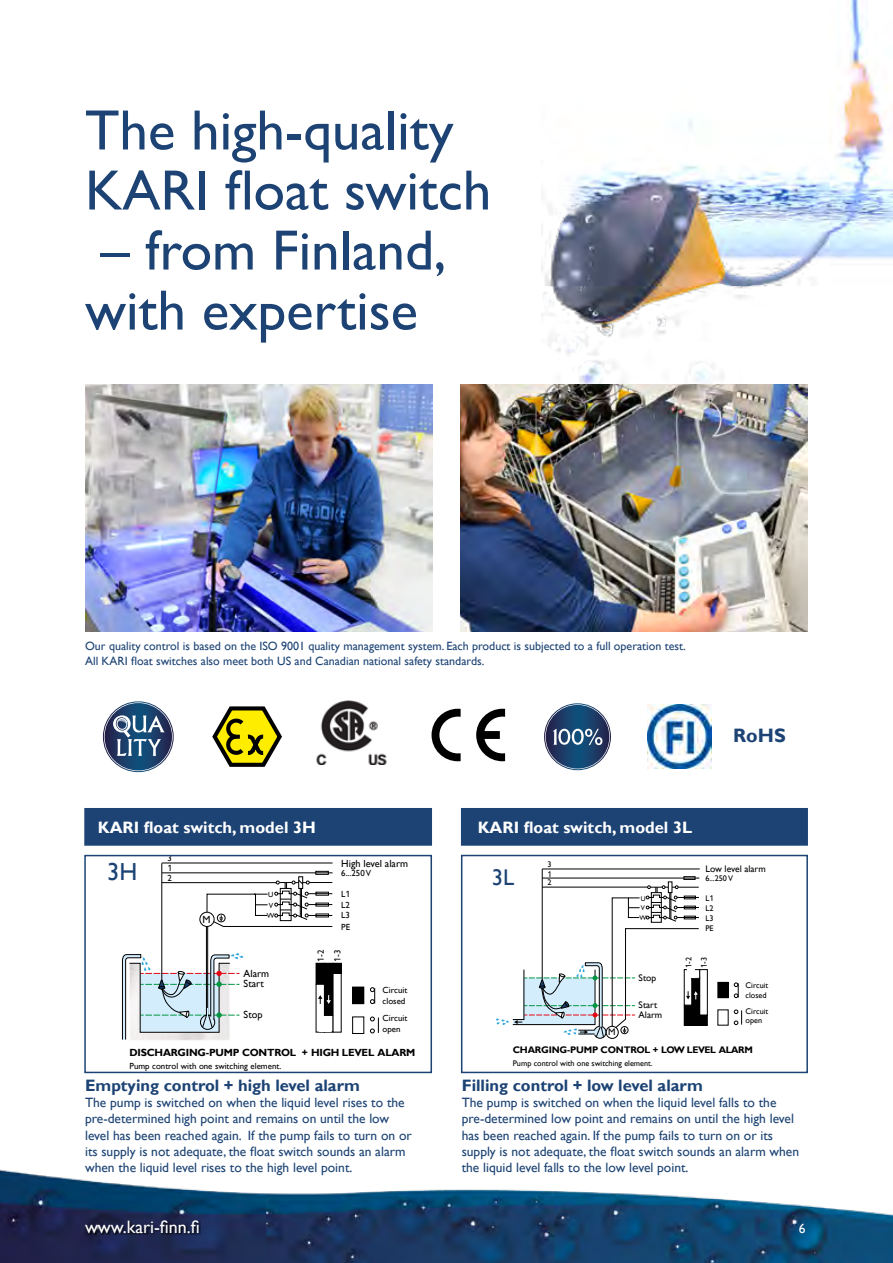
<style>
.page{position:relative;width:893px;height:1263px;background:#fff}
.page>*{position:absolute;margin:0;border:0;box-sizing:border-box;transform-origin:0 0}
.t1{font:57px/60px "Gill Sans";color:#1c4374}
.t2{font:24.6px "Gill Sans";color:#1c4374}
.t3{font:22.65px "Gill Sans";color:#1c4374}
.t4{font:700 19.35px "Gill Sans";color:#1c4374}
.t5{font:18px "Gill Sans";color:#fff}
.t6{font:700 16.5px "Gill Sans";color:#1c4374}
.t7{font:700 16.5px "Gill Sans";color:#fff}
.t8{font:13.5px/16.2px "Gill Sans";color:#1c4374}
.t9{font:13.5px "Gill Sans";color:#fff}
.t10{font:12px/14.4px "Gill Sans";color:#1c4374}
.t11{font:700 10.35px "Gill Sans";letter-spacing:-.02em;color:#000}
.t12{font:10.35px "Gill Sans";color:#000}
.t13{font:700 9.45px "Gill Sans";letter-spacing:-.02em;color:#000}
.t14{font:9.45px/10.1px "Gill Sans";color:#000}
.t15{font:8.85px/10.8px "Gill Sans";color:#000}
.t16{font:8.85px "Univers LT Std";color:#000}
.t17{font:8.1px/9.9px "Gill Sans";color:#000}
.t18{font:8.1px "Univers LT Std";color:#000}
.t19{font:7.35px/10.2px "Gill Sans";color:#000}
.t20{font:6.75px/9.8px "Gill Sans";color:#000}
.s1{font-family:"Univers LT Std"}
</style>
<div class="page">
<img style="left:0;top:1169px;width:893px;height:94px">
<div style="left:461px;top:808px;width:347px;height:38px;background:#1c4374;border:2px solid #1c4374"></div>
<div style="left:84px;top:808px;width:348px;height:38px;background:#1c4374;border:2px solid #1c4374"></div>
<img style="left:541px;top:0;width:352px;height:385px">
<div style="left:85px;top:1220px;width:116px;height:15px;background:#000;opacity:.85"></div>
<img style="left:121px;top:862px;width:215px;height:179px">
<div style="left:298px;top:876px;width:5px;height:13px;border:1px solid #000"></div>
<div style="left:353px;top:987px;width:11px;height:17px;background:#000"></div>
<div style="left:352px;top:987px;width:12px;height:17px;border:1px solid #000"></div>
<div style="left:352px;top:1016px;width:12px;height:18px;border:1px solid #000"></div>
<svg style="left:370px;top:987px;width:5px;height:17px"></svg>
<svg style="left:370px;top:1017px;width:9px;height:16px"></svg>
<hr style="left:161px;top:863px;width:1px;height:117px;background:#000">
<div style="left:315px;top:871px;width:14px;height:4px;border:1px solid #000"></div>
<hr style="left:162px;top:872px;width:171px;height:1px;background:#000">
<div style="left:333px;top:973px;width:8px;height:59px;background:#fff"></div>
<div style="left:333px;top:963px;width:8px;height:10px;background:#000"></div>
<div style="left:332px;top:963px;width:10px;height:11px;border:1px solid #000"></div>
<svg style="left:122px;top:879px;width:211px;height:161px"></svg>
<div style="left:84px;top:855px;width:348px;height:218px;border:2px solid #1c4374"></div>
<hr style="left:542px;top:869px;width:158px;height:1px;background:#000">
<div style="left:683px;top:876px;width:12px;height:4px;border:1px solid #000"></div>
<hr style="left:542px;top:878px;width:157px;height:1px;background:#000">
<div style="left:668px;top:881px;width:4px;height:12px;border:1px solid #000"></div>
<div style="left:606px;top:1026px;width:13px;height:13px;border:1px solid #000;border-radius:50%"></div>
<hr style="left:542px;top:869px;width:1px;height:112px;background:#000">
<div style="left:700px;top:1015px;width:7px;height:10px;background:#000"></div>
<div style="left:699px;top:1015px;width:9px;height:11px;border:1px solid #000"></div>
<div style="left:699px;top:969px;width:9px;height:46px;border:1px solid #000"></div>
<div style="left:692px;top:977px;width:8px;height:49px;border:1px solid #000"></div>
<div style="left:692px;top:969px;width:8px;height:10px;border:1px solid #000"></div>
<div style="left:718px;top:982px;width:10px;height:16px;background:#000"></div>
<div style="left:717px;top:982px;width:11px;height:16px;border:1px solid #000"></div>
<svg style="left:734px;top:982px;width:5px;height:16px"></svg>
<svg style="left:734px;top:1010px;width:8px;height:15px"></svg>
<svg style="left:496px;top:885px;width:203px;height:153px"></svg>
<div style="left:461px;top:855px;width:347px;height:218px;border:2px solid #1c4374"></div>
<svg style="left:212px;top:706px;width:70px;height:61px"></svg>
<img style="left:648px;top:705px;width:64px;height:64px">
<svg style="left:476px;top:709px;width:29px;height:52px"></svg>
<svg style="left:432px;top:709px;width:29px;height:52px"></svg>
<img style="left:316px;top:701px;width:71px;height:63px">
<svg style="left:105px;top:703px;width:67px;height:67px"></svg>
<div style="left:103px;top:702px;width:70px;height:70px;border:1px solid #fff;border-radius:50%"></div>
<svg style="left:113px;top:715px;width:52px;height:41px"></svg>
<svg style="left:546px;top:705px;width:63px;height:64px;background:#1c3f69"></svg>
<div style="left:544px;top:704px;width:67px;height:66px;border:1px solid #fff;border-radius:50%"></div>
<svg style="left:553px;top:729px;width:49px;height:16px"></svg>
<img style="left:85px;top:385px;width:347px;height:246px">
<img style="left:461px;top:385px;width:347px;height:246px">
<h1 class="t1" style="left:85px;top:101px;width:408px">The high-quality<br>KARI float switch</h1>
<h1 class="t1" style="left:85px;top:221px;width:363px">– from Finland, with expertise</h1>
<p class="t10" style="left:85px;top:639px;width:602px">Our quality control is based on the ISO 9001 quality management system. Each product is subjected to a full operation test.<br>All KARI float switches also meet both US and Canadian national safety standards.</p>
<h3 class="t4" style="left:733px;top:723px;width:54px">RoHS</h3>
<p class="t7" style="left:98px;top:817px;width:220px">KARI float switch, model 3H</p>
<p class="t7" style="left:478px;top:817px;width:216px">KARI float switch, model 3L</p>
<h2 class="t2" style="left:107px;top:858px;width:32px">3H</h2>
<p class="t15" style="left:167px;top:853px;width:6px">3</p>
<p class="t16" style="left:167px;top:863px;width:6px">1</p>
<p class="t15" style="left:167px;top:872px;width:6px">2</p>
<p class="t12" style="left:341px;top:857px;width:68px">High level alarm</p>
<p class="t15" style="left:341px;top:868px;width:32px">6...250 V</p>
<h3 class="t3" style="left:492px;top:864px;width:24px">3L</h3>
<p class="t17" style="left:547px;top:860px;width:6px">3</p>
<p class="t18" style="left:547px;top:869px;width:6px">1</p>
<p class="t17" style="left:547px;top:878px;width:6px">2</p>
<p class="t14" style="left:705px;top:864px;width:62px">Low level alarm</p>
<p class="t17" style="left:705px;top:873px;width:29px">6...250 V</p>
<p class="t12" style="left:203px;top:913px;width:10px">M</p>
<p class="t19" style="left:268px;top:890px;width:7px">U</p>
<p class="t15" style="left:341px;top:889px;width:11px;text-align:justify">L<span class="s1">1<br></span>L2<br>L3</p>
<p class="t15" style="left:341px;top:922px;width:10px">PE</p>
<p class="t19" style="left:267px;top:900px;width:9px">V<br>W</p>
<p class="t20" style="left:641px;top:893px;width:6px">U</p>
<p class="t17" style="left:705px;top:893px;width:10px;text-align:justify">L<span class="s1">1<br></span>L2<br>L3</p>
<p class="t17" style="left:705px;top:924px;width:10px">PE</p>
<p class="t20" style="left:639px;top:903px;width:9px">V<br>W</p>
<p class="t15" style="left:313px;top:961px;width:14px;line-height:16.8px;rotate:-90deg"><span class="s1">1</span>-2<br><span class="s1">1</span>-3</p>
<p class="t17" style="left:681px;top:968px;width:13px;line-height:15.3px;rotate:-90deg"><span class="s1">1</span>-2<br><span class="s1">1</span>-3</p>
<p class="t12" style="left:244px;top:967px;width:27px">Alarm</p>
<p class="t12" style="left:244px;top:978px;width:22px">Start</p>
<p class="t12" style="left:244px;top:1008px;width:21px">Stop</p>
<p class="t15" style="left:383px;top:985px;width:26px">Circuit closed</p>
<p class="t15" style="left:383px;top:1013px;width:26px">Circuit open</p>
<p class="t14" style="left:608px;top:1027px;width:9px">M</p>
<p class="t14" style="left:639px;top:973px;width:19px">Stop</p>
<p class="t17" style="left:745px;top:980px;width:24px">Circuit closed</p>
<p class="t14" style="left:639px;top:1000px;width:25px">Start<br>Alarm</p>
<p class="t17" style="left:745px;top:1006px;width:24px">Circuit open</p>
<p class="t11" style="left:129px;top:1046px;width:287px">DISCHARGING-PUMP CONTROL + HIGH LEVEL ALARM</p>
<p class="t13" style="left:513px;top:1044px;width:241px">CHARGING-PUMP CONTROL + LOW LEVEL ALARM</p>
<p class="t15" style="left:129px;top:1061px;width:153px">Pump control with one switching element.</p>
<p class="t17" style="left:513px;top:1058px;width:141px">Pump control with one switching element.</p>
<p class="t6" style="left:85px;top:1075px;width:276px">Emptying control + high level alarm</p>
<p class="t8" style="left:85px;top:1095px;width:328px">The pump is switched on when the liquid level rises to the pre-determined high point and remains on until the low level has been reached again. If the pump fails to turn on or its supply is not adequate, the float switch sounds an alarm when the liquid level rises to the high level point.</p>
<p class="t6" style="left:462px;top:1075px;width:243px">Filling control + low level alarm</p>
<p class="t8" style="left:462px;top:1095px;width:339px">The pump is switched on when the liquid level falls to the pre-determined low point and remains on until the high level has been reached again. If the pump fails to turn on or its supply is not adequate, the float switch sounds an alarm when the liquid level falls to the low level point.</p>
<h3 class="t5" style="left:85px;top:1217px;width:116px">www.kari-finn.fi</h3>
<p class="t9" style="left:799px;top:1221px;width:8px">6</p>
</div>
